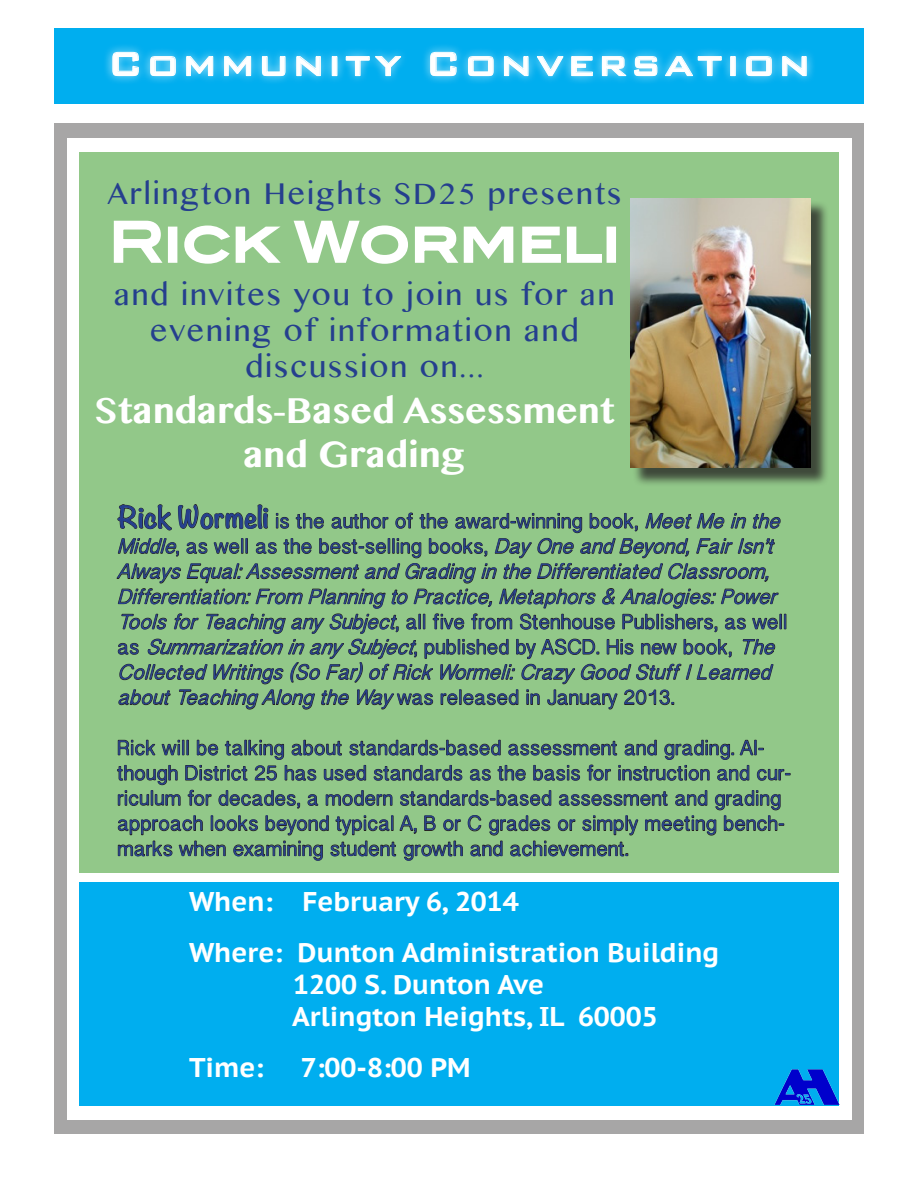
<style>
.page{position:relative;width:918px;height:1188px;background:#fff}
.page>*{position:absolute;margin:0;border:0;box-sizing:border-box;transform-origin:0 0}
.t1{font:54px "Blair Md ITCTT Medium";letter-spacing:.01em;color:#fff}
.t2{font:500 45px "Bank Gothic";letter-spacing:.075em;color:#fff}
.t3{font:700 36px/43.2px "Oriya MN";color:#fff;text-align:center}
.t4{font:30px/36px "Oriya MN";letter-spacing:.065em;color:#253f8e;text-align:center}
.t5{font:700 27px/32.4px "PT Sans Caption";color:#fff}
.t6{font:italic 21px/25.2px "Myanmar Sangam MN";color:#253f8e}
.t7{font:21px/25.2px "Myanmar Sangam MN";color:#253f8e}
.s1{font-family:"Noteworthy";font-weight:700;font-style:normal;font-size:27px}
.s2{font-style:normal}
</style>
<div class="page">
<div style="left:54px;top:28px;width:810px;height:76px;background:#00aeef"></div>
<div style="left:54px;top:124px;width:810px;height:1010px;background:#a7a6a6"></div>
<div style="left:67px;top:138px;width:784px;height:982px;background:#fff"></div>
<div style="left:79px;top:153px;width:760px;height:720px;background:#92c889"></div>
<svg style="left:113px;top:220px;width:50px;height:43px"></svg>
<div style="left:168px;top:227px;width:9px;height:36px;border:3px solid #fff"></div>
<svg style="left:184px;top:225px;width:97px;height:39px"></svg>
<svg style="left:293px;top:220px;width:221px;height:44px"></svg>
<svg style="left:522px;top:226px;width:80px;height:37px"></svg>
<div style="left:607px;top:227px;width:9px;height:36px;border:3px solid #fff"></div>
<div style="left:103px;top:43px;width:713px;height:43px;background:#fff;opacity:.75"></div>
<svg style="left:112px;top:52px;width:27px;height:24px"></svg>
<svg style="left:150px;top:56px;width:26px;height:20px"></svg>
<svg style="left:186px;top:56px;width:28px;height:20px"></svg>
<svg style="left:224px;top:56px;width:27px;height:20px"></svg>
<svg style="left:262px;top:56px;width:24px;height:20px"></svg>
<svg style="left:296px;top:56px;width:25px;height:20px"></svg>
<div style="left:332px;top:57px;width:5px;height:19px;border:1px solid #fff"></div>
<svg style="left:346px;top:56px;width:56px;height:20px"></svg>
<svg style="left:430px;top:52px;width:27px;height:24px"></svg>
<svg style="left:468px;top:56px;width:26px;height:20px"></svg>
<svg style="left:504px;top:56px;width:25px;height:20px"></svg>
<svg style="left:537px;top:56px;width:27px;height:20px"></svg>
<svg style="left:571px;top:56px;width:22px;height:20px"></svg>
<svg style="left:602px;top:56px;width:25px;height:20px"></svg>
<svg style="left:634px;top:56px;width:24px;height:20px"></svg>
<svg style="left:665px;top:56px;width:57px;height:20px"></svg>
<svg style="left:746px;top:56px;width:26px;height:20px"></svg>
<svg style="left:782px;top:56px;width:25px;height:20px"></svg>
<div style="left:632px;top:200px;width:197px;height:286px;background:#231f20;opacity:.75"></div>
<img style="left:630px;top:198px;width:181px;height:270px">
<div style="left:79px;top:882px;width:760px;height:223px;background:#00aeef"></div>
<svg style="left:116px;top:504px;width:670px;height:206px"></svg>
<svg style="left:117px;top:739px;width:673px;height:122px"></svg>
<img style="left:774px;top:1070px;width:66px;height:35px">
<p class="t2" style="left:108px;top:29px;width:704px">Community Conversation</p>
<p class="t4" style="left:108px;top:176px;width:515px">Arlington Heights SD25 presents</p>
<p class="t1" style="left:109px;top:198px;width:513px">Rick Wormeli</p>
<p class="t4" style="left:114px;top:276px;width:502px">and invites you to join us for an evening of information and</p>
<p class="t4" style="left:245px;top:348px;width:240px">discussion on...</p>
<p class="t3" style="left:94px;top:389px;width:522px">Standards-Based Assessment and Grading</p>
<p class="t6" style="left:117px;top:508px;width:673px"><span class="s1">Rick Wormeli</span> <span class="s2">is the author of the award-winning book,</span> MeetMeinthe Middle<span class="s2">, a s w e l l a s t h e b e s t - s e l l i n g b o o k s ,</span> DayOneandBeyond,FairIsn’t AlwaysEqual:AssessmentandGradingintheDifferentiatedClassroom, Differentiation:From PlanningtoPractice,Metaphors&amp;Analogies:Power ToolsforTeachinganySubject<span class="s2">, all five from Stenhouse Publishers, as well a s</span> SummarizationinanySubject<span class="s2">, p u b l i s h e d b y A S C D . H i s n e w b o o k ,</span> The CollectedWritings(SoFar)ofRickWormeli:CrazyGoodStuffILearned aboutTeachingAlongtheWay<span class="s2">was released in January 2013.</span></p>
<p class="t7" style="left:117px;top:735px;width:676px">Rick will be talking about standards-based assessment and grading. Al&shy;though District 25 has used standards as the basis for instruction and cur&shy;riculum for decades, a modern standards-based assessment and grading approach looks beyond typical A, B or C grades or simply meeting bench&shy;marks when examining student growth and achievement.</p>
<p class="t5" style="left:189px;top:885px;width:331px">When: February 6, 2014</p>
<p class="t5" style="left:293px;top:935px;width:427px;text-indent:-104px">Where: Dunton Administration Building<br>1200 S. Dunton Ave</p>
<p class="t5" style="left:292px;top:1000px;width:367px">Arlington Heights, IL 60005</p>
<p class="t5" style="left:189px;top:1051px;width:76px">Time:</p>
<p class="t5" style="left:301px;top:1051px;width:171px">7:00-8:00 PM</p>
</div>
